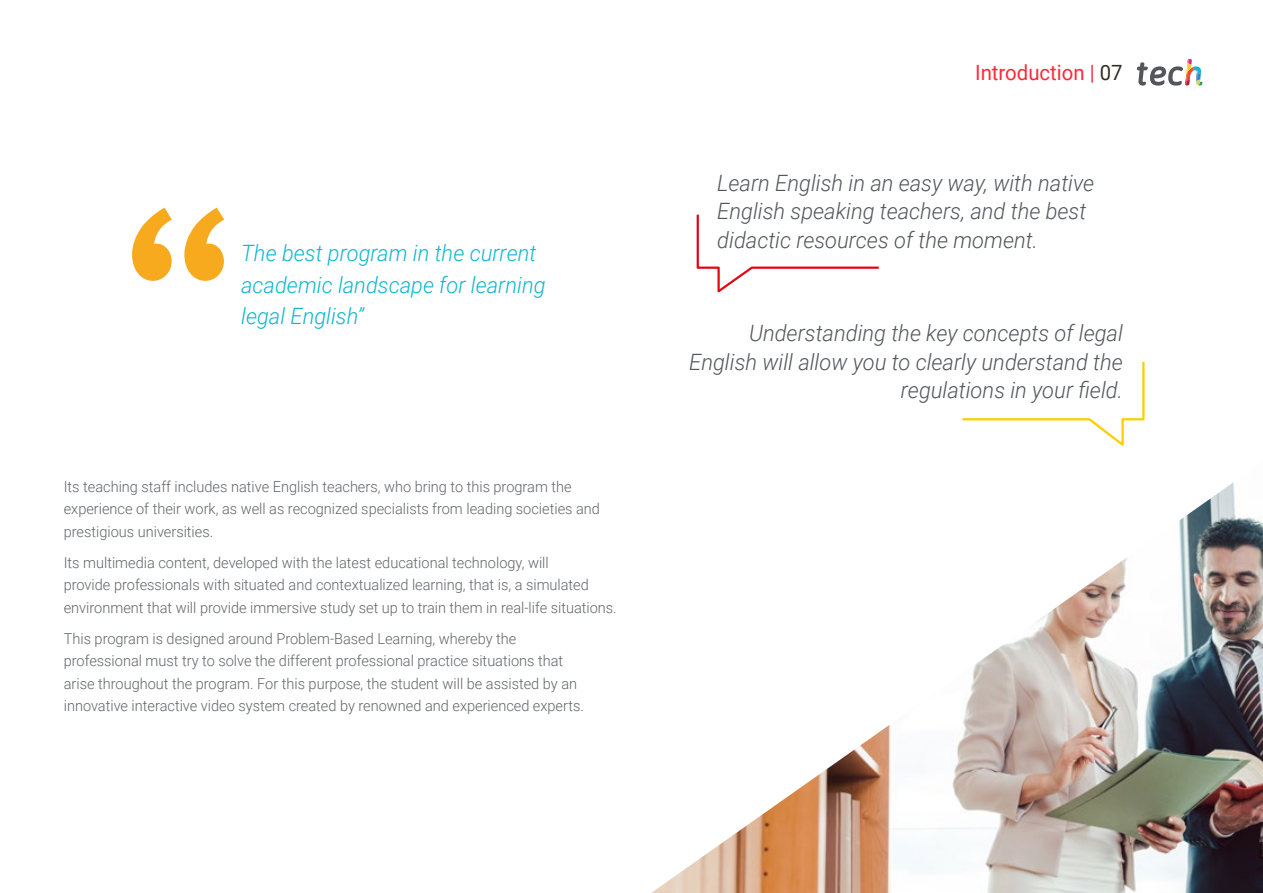
<style>
.page{position:relative;width:1263px;height:893px;background:#fff}
.page>*{position:absolute;margin:0;border:0;box-sizing:border-box;transform-origin:0 0}
.t1{font:italic 300 22.5px/28.5px "Roboto";color:#52555b;text-align:right}
.t2{font:italic 300 22.5px/31.5px "Roboto";color:#0fb6cf}
.t3{font:21px "Roboto";color:#ff293a}
.t4{font:300 15px/22.5px "Roboto";color:#61646a}
.s1{color:#312e20}
</style>
<div class="page">
<svg style="left:132px;top:208px;width:92px;height:73px"></svg>
<img style="left:651px;top:482px;width:612px;height:411px">
<svg style="left:962px;top:362px;width:183px;height:84px"></svg>
<svg style="left:696px;top:214px;width:183px;height:79px"></svg>
<svg style="left:1137px;top:59px;width:65px;height:27px"></svg>
<h1 class="t2" style="left:241px;top:237px;width:306px">The best program in the current academic landscape for learning legal English”</h1>
<p class="t4" style="left:64px;top:475px;width:538px">Its teaching staff includes native English teachers, who bring to this program the experience of their work, as well as recognized specialists from leading societies and prestigious universities.</p>
<p class="t4" style="left:64px;top:551px;width:554px">Its multimedia content, developed with the latest educational technology, will<br>provide professionals with situated and contextualized learning, that is, a simulated environment that will provide immersive study set up to train them in real-life situations.</p>
<p class="t4" style="left:64px;top:627px;width:522px">This program is designed around Problem-Based Learning, whereby the professional must try to solve the different professional practice situations that arise throughout the program. For this purpose, the student will be assisted by an innovative interactive video system created by renowned and experienced experts.</p>
<h2 class="t3" style="left:975px;top:57px;width:149px">Introduction | <span class="s1">07</span></h2>
<h1 class="t1" style="left:717px;top:168px;width:378px;text-align:left">Learn English in an easy way, with native<br>English speaking teachers, and the best didactic resources of the moment.</h1>
<h1 class="t1" style="left:689px;top:318px;width:435px">Understanding the key concepts of legal<br>English will allow you to clearly understand the regulations in your field.</h1>
</div>
